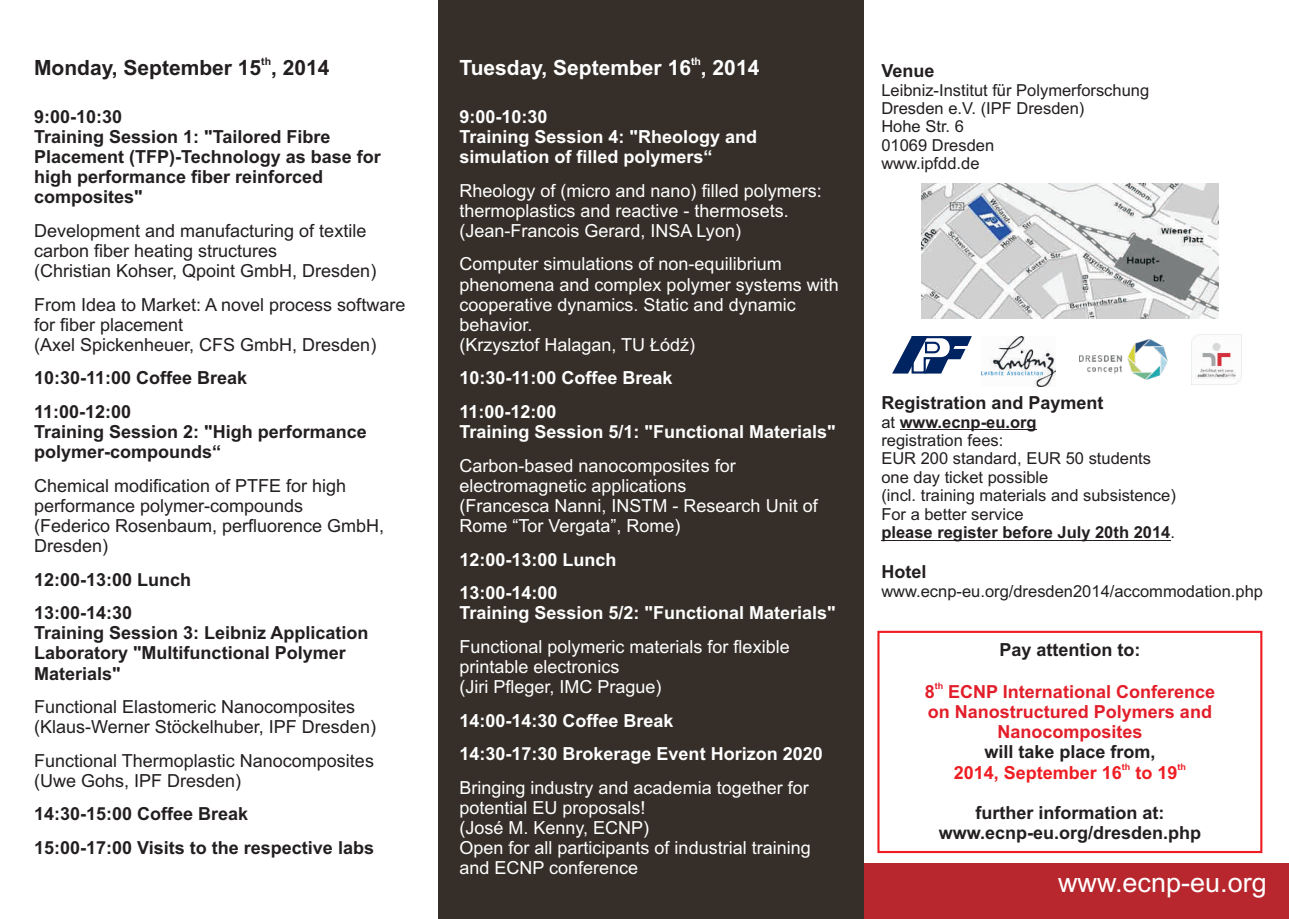
<style>
.page{position:relative;width:1289px;height:919px;background:#fff}
.page>*{position:absolute;margin:0;border:0;box-sizing:border-box;transform-origin:0 0}
.t1{font:27px "Arial";color:#fff}
.t2{font:700 21px "Arial";color:#fff}
.t3{font:700 21px "Arial";color:#231f20}
.t4{font:18px/20.1px "Arial";color:#fff}
.t5{font:700 18px/20.1px "Arial";color:#231f20}
.t6{font:18px/20.1px "Arial";color:#231f20}
.t7{font:700 18px/33.5px "Arial";color:#fff}
.t8{font:700 18px/20.1px "Arial";color:#e21e2a;text-align:center}
.t9{font:700 18px "Arial";color:#ee1d23}
.t10{font:16.5px/18.5px "Arial";color:#231f20}
.t11{font:700 16.5px/18.5px "Arial";color:#231f20}
.t12{font:700 10.5px "Arial";color:#231f20}
.t13{font:700 10.5px "Arial";color:#fff}
.t14{font:700 9px "Arial";color:#ee1d23}
.t15{font:700 9px "Arial";color:#e21e2a}
.s1{font-weight:700}
.s2{font-weight:400}
</style>
<div class="page">
<div style="left:438px;top:863px;width:850px;height:55px;background:#b9272e"></div>
<div style="left:438px;top:0;width:425px;height:918px;background:#362f29"></div>
<hr style="left:899px;top:429px;width:137px;height:1px;background:#231f20">
<hr style="left:881px;top:539px;width:289px;height:1px;background:#231f20">
<img style="left:981px;top:336px;width:74px;height:51px">
<img style="left:1191px;top:336px;width:50px;height:48px">
<div style="left:877px;top:630px;width:385px;height:223px;border:2px solid #ee1d23"></div>
<img style="left:921px;top:183px;width:297px;height:136px">
<svg style="left:892px;top:336px;width:80px;height:38px"></svg>
<img style="left:1079px;top:340px;width:88px;height:39px">
<p class="t12" style="left:261px;top:57px;width:11px">th</p>
<p class="t3" style="left:34px;top:60px;width:297px">Monday, September 15 , 2014</p>
<p class="t5" style="left:34px;top:108px;width:348px">9:00-10:30<br>Training Session 1: "Tailored Fibre<br>Placement (TFP)-Technology as base for high performance fiber reinforced composites"</p>
<p class="t6" style="left:34px;top:222px;width:344px">Development and manufacturing of textile carbon fiber heating structures<br>(Christian Kohser, Qpoint GmbH, Dresden)</p>
<p class="t6" style="left:34px;top:296px;width:373px">From Idea to Market: A novel process software for fiber placement<br>(Axel Spickenheuer, CFS GmbH, Dresden)</p>
<p class="t5" style="left:34px;top:363px;width:215px;line-height:33.5px">10:30-11:00 Coffee Break<br>11:00-12:00</p>
<p class="t5" style="left:34px;top:423px;width:334px">Training Session 2: "High performance polymer-compounds“</p>
<p class="t6" style="left:34px;top:477px;width:352px">Chemical modification of PTFE for high performance polymer-compounds<br>(Federico Rosenbaum, perfluorence GmbH,<br>Dresden)</p>
<p class="t5" style="left:34px;top:564px;width:159px;line-height:33.5px">12:00-13:00 Lunch<br>13:00-14:30</p>
<p class="t5" style="left:34px;top:624px;width:336px">Training Session 3: Leibniz Application<br>Laboratory "Multifunctional Polymer<br>Materials"</p>
<p class="t6" style="left:34px;top:698px;width:343px">Functional Elastomeric Nanocomposites (Klaus-Werner Stöckelhuber, IPF Dresden)</p>
<p class="t6" style="left:34px;top:752px;width:341px">Functional Thermoplastic Nanocomposites (Uwe Gohs, IPF Dresden)</p>
<p class="t5" style="left:34px;top:799px;width:341px;line-height:33.5px">14:30-15:00 Coffee Break<br>15:00-17:00 Visits to the respective labs</p>
<p class="t13" style="left:691px;top:57px;width:11px">th</p>
<p class="t2" style="left:459px;top:60px;width:301px">Tuesday, September 16 , 2014</p>
<p class="t7" style="left:459px;top:108px;width:299px;line-height:20.1px">9:00-10:30<br>Training Session 4: "Rheology and simulation of filled polymers“</p>
<p class="t4" style="left:459px;top:182px;width:364px">Rheology of (micro and nano) filled polymers: thermoplastics and reactive - thermosets. (Jean-Francois Gerard, INSA Lyon)</p>
<p class="t4" style="left:459px;top:256px;width:381px">Computer simulations of non-equilibrium phenomena and complex polymer systems with cooperative dynamics. Static and dynamic behavior.<br>(Krzysztof Halagan, TU Ùódê)</p>
<p class="t7" style="left:459px;top:363px;width:215px">10:30-11:00 Coffee Break<br>11:00-12:00</p>
<p class="t7" style="left:459px;top:416px;width:378px">Training Session 5/1: "Functional Materials"</p>
<p class="t4" style="left:459px;top:457px;width:360px">Carbon-based nanocomposites for electromagnetic applications<br>(Francesca Nanni, INSTM - Research Unit of Rome “Tor Vergata”, Rome)</p>
<p class="t7" style="left:459px;top:544px;width:159px">12:00-13:00 Lunch<br>13:00-14:00</p>
<p class="t7" style="left:459px;top:597px;width:378px">Training Session 5/2: "Functional Materials"</p>
<p class="t4" style="left:459px;top:638px;width:332px">Functional polymeric materials for flexible printable electronics<br>(Jiri Pfleger, IMC Prague)</p>
<p class="t7" style="left:459px;top:705px;width:365px">14:00-14:30 Coffee Break<br>14:30-17:30 Brokerage Event Horizon 2020</p>
<p class="t4" style="left:459px;top:778px;width:353px">Bringing industry and academia together for potential EU proposals!<br>(Jos M. Kenny, ECNP)<br>Open for all participants of industrial training and ECNP conference</p>
<p class="t4" style="left:493px;top:819px;width:12px">é</p>
<p class="t5" style="left:881px;top:62px;width:55px">Venue</p>
<p class="t10" style="left:881px;top:82px;width:269px">Leibniz-Institut für Polymerforschung<br>Dresden e.V. (IPF Dresden)<br>Hohe Str. 6<br>01069 Dresden<br>www.ipfdd.de</p>
<p class="t5" style="left:881px;top:394px;width:224px">Registration and Payment</p>
<p class="t10" style="left:881px;top:414px;width:296px">at <span class="s1">www.ecnp-eu.org<br></span>registration fees:<br>EUR 200 standard, EUR 50 students one day ticket possible<br>(incl. training materials and subsistence)</p>
<p class="t11" style="left:881px;top:506px;width:295px"><span class="s2">For a better service<br></span>please register before July 20th 2014<span class="s2">.</span></p>
<p class="t5" style="left:881px;top:563px;width:46px">Hotel</p>
<p class="t10" style="left:881px;top:583px;width:383px">www.ecnp-eu.org/dresden2014/accommodation.php</p>
<p class="t5" style="left:999px;top:641px;width:143px">Pay attention to:</p>
<p class="t15" style="left:934px;top:682px;width:10px">th</p>
<p class="t8" style="left:924px;top:682px;width:292px">8 ECNP International Conference on Nanostructured Polymers and<br>Nanocomposites</p>
<p class="t5" style="left:984px;top:743px;width:173px">will take place from,</p>
<p class="t14" style="left:1121px;top:763px;width:10px">th</p>
<p class="t14" style="left:1177px;top:763px;width:10px">th</p>
<p class="t9" style="left:953px;top:765px;width:225px">2014, September 16 to 19</p>
<p class="t5" style="left:938px;top:804px;width:264px;text-align:center">further information at: www.ecnp-eu.org/dresden.php</p>
<h1 class="t1" style="left:1058px;top:872px;width:210px">www.ecnp-eu.org</h1>
</div>
